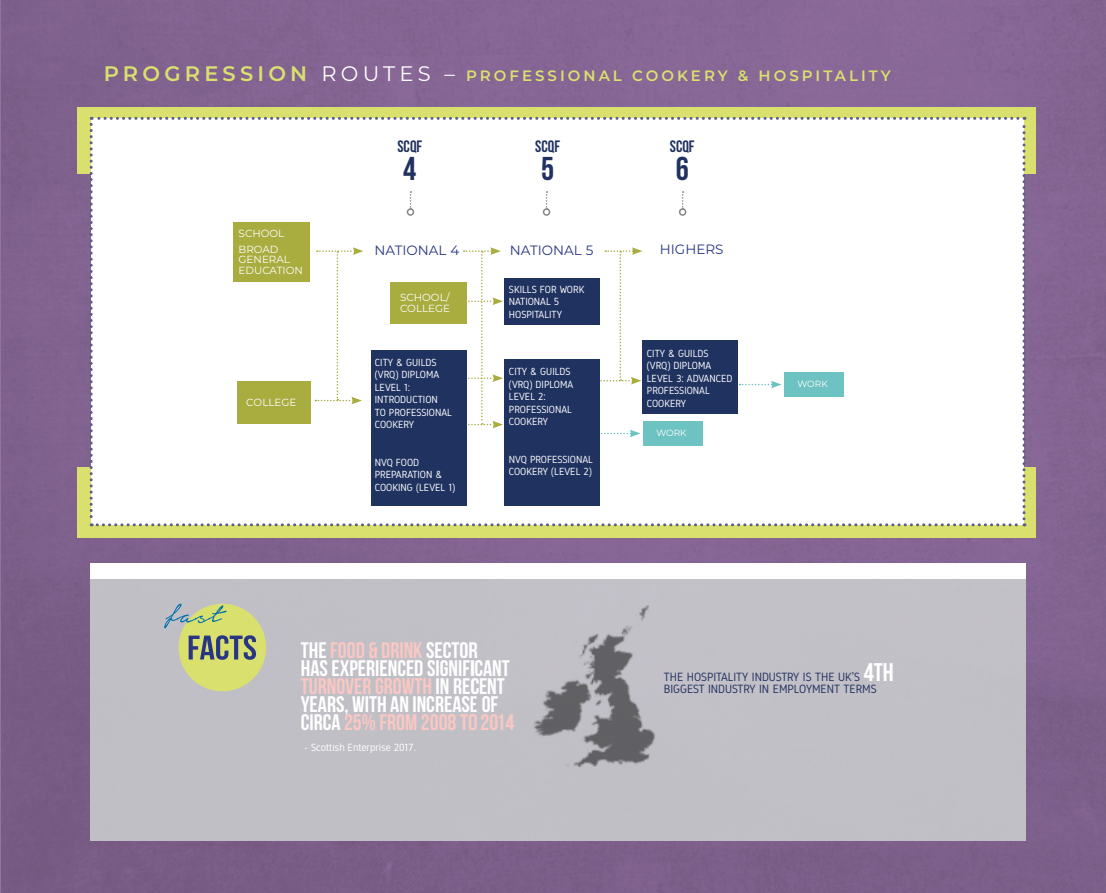
<style>
.page{position:relative;width:1106px;height:893px;background:#fff}
.page>*{position:absolute;margin:0;border:0;box-sizing:border-box;transform-origin:0 0}
.t1{font:33px "Bebas Neue";color:#203260}
.t2{font:22.5px/18px "Bebas Neue";color:#fff}
.t3{font:16.5px "Bebas Neue";color:#203260}
.t4{font:600 15px "Montserrat";letter-spacing:.2em;color:#dae06e}
.t5{font:13.5px "Montserrat";color:#283583}
.t6{font:12px/12px "Gidole";color:#203260}
.t7{font:10.5px "Gidole";color:#fff}
.t8{font:10.35px/12.5px "Gidole";color:#fff}
.t9{font:10.35px/10.5px "Montserrat";color:#fff}
.t10{font:9px "Montserrat";color:#fff}
.s1{font-size:21px}
.s2{font-weight:400;font-size:21px;color:#fff}
.s3{color:#f9c8c3}
.s4{font-family:"Bebas Neue";font-size:25.5px;color:#fff}
</style>
<div class="page">
<div style="left:1px;top:0;width:1105px;height:893px;background:#81628f"></div>
<div style="left:77px;top:107px;width:959px;height:67px;background:#dae06e"></div>
<div style="left:90px;top:563px;width:935px;height:16px;background:#fff"></div>
<div style="left:90px;top:579px;width:935px;height:261px;background:#c1c0c7"></div>
<div style="left:179px;top:604px;width:87px;height:87px;background:#dae06e;border-radius:50%"></div>
<svg style="left:189px;top:635px;width:67px;height:25px"></svg>
<svg style="left:164px;top:604px;width:63px;height:25px"></svg>
<div style="left:77px;top:467px;width:959px;height:71px;background:#dae06e"></div>
<svg style="left:90px;top:117px;width:935px;height:409px"></svg>
<img style="left:534px;top:606px;width:121px;height:160px">
<h3 class="t4" style="left:104px;top:65px;width:788px"><span class="s1">PROGRESSION</span> <span class="s2">ROUTES –</span> PROFESSIONAL COOKERY &amp; HOSPITALITY</h3>
<p class="t9" style="left:239px;top:228px;width:47px">SCHOOL</p>
<h3 class="t3" style="left:397px;top:137px;width:26px">SCQF</h3>
<h1 class="t1" style="left:403px;top:151px;width:15px">4</h1>
<h3 class="t3" style="left:535px;top:137px;width:26px">SCQF</h3>
<h1 class="t1" style="left:541px;top:151px;width:15px">5</h1>
<h3 class="t3" style="left:670px;top:137px;width:26px">SCQF</h3>
<h1 class="t1" style="left:675px;top:151px;width:15px">6</h1>
<p class="t9" style="left:239px;top:243px;width:41px">BROAD</p>
<h3 class="t5" style="left:374px;top:241px;width:86px">NATIONAL 4</h3>
<h3 class="t5" style="left:510px;top:241px;width:85px">NATIONAL 5</h3>
<h3 class="t5" style="left:660px;top:240px;width:65px">HIGHERS</h3>
<p class="t9" style="left:239px;top:254px;width:66px">GENERAL<br>EDUCATION</p>
<p class="t9" style="left:246px;top:397px;width:52px">COLLEGE</p>
<p class="t9" style="left:400px;top:292px;width:52px">SCHOOL/<br>COLLEGE</p>
<p class="t8" style="left:375px;top:356px;width:79px">CITY &amp; GUILDS (VRQ) DIPLOMA<br>LEVEL 1:<br>INTRODUCTION<br>TO PROFESSIONAL<br>COOKERY</p>
<p class="t8" style="left:375px;top:456px;width:82px">NVQ FOOD<br>PREPARATION &amp;<br>COOKING (LEVEL 1)</p>
<p class="t8" style="left:509px;top:283px;width:77px">SKILLS FOR WORK<br>NATIONAL 5<br>HOSPITALITY</p>
<p class="t8" style="left:509px;top:365px;width:66px">CITY &amp; GUILDS (VRQ) DIPLOMA<br>LEVEL 2:<br>PROFESSIONAL<br>COOKERY</p>
<p class="t8" style="left:509px;top:453px;width:86px">NVQ PROFESSIONAL<br>COOKERY (LEVEL 2)</p>
<p class="t8" style="left:647px;top:347px;width:87px">CITY &amp; GUILDS (VRQ) DIPLOMA<br>LEVEL 3: ADVANCED<br>PROFESSIONAL<br>COOKERY</p>
<p class="t10" style="left:656px;top:426px;width:32px">WORK</p>
<p class="t10" style="left:797px;top:377px;width:32px">WORK</p>
<h2 class="t2" style="left:301px;top:641px;width:215px">THE <span class="s3">FOOD &amp; DRINK</span> SECTOR<br>HAS EXPERIENCED SIGNIFICANT<br><span class="s3">TURNOVER GROWTH</span> IN RECENT<br>YEARS, WITH AN INCREASE OF<br>CIRCA <span class="s3">25% FROM 2008 TO 2014</span></h2>
<p class="t7" style="left:304px;top:742px;width:113px">- Scottish Enterprise 2017.</p>
<p class="t6" style="left:664px;top:670px;width:231px">THE HOSPITALITY INDUSTRY IS THE UK’S <span class="s4">4TH<br></span>BIGGEST INDUSTRY IN EMPLOYMENT TERMS</p>
</div>
